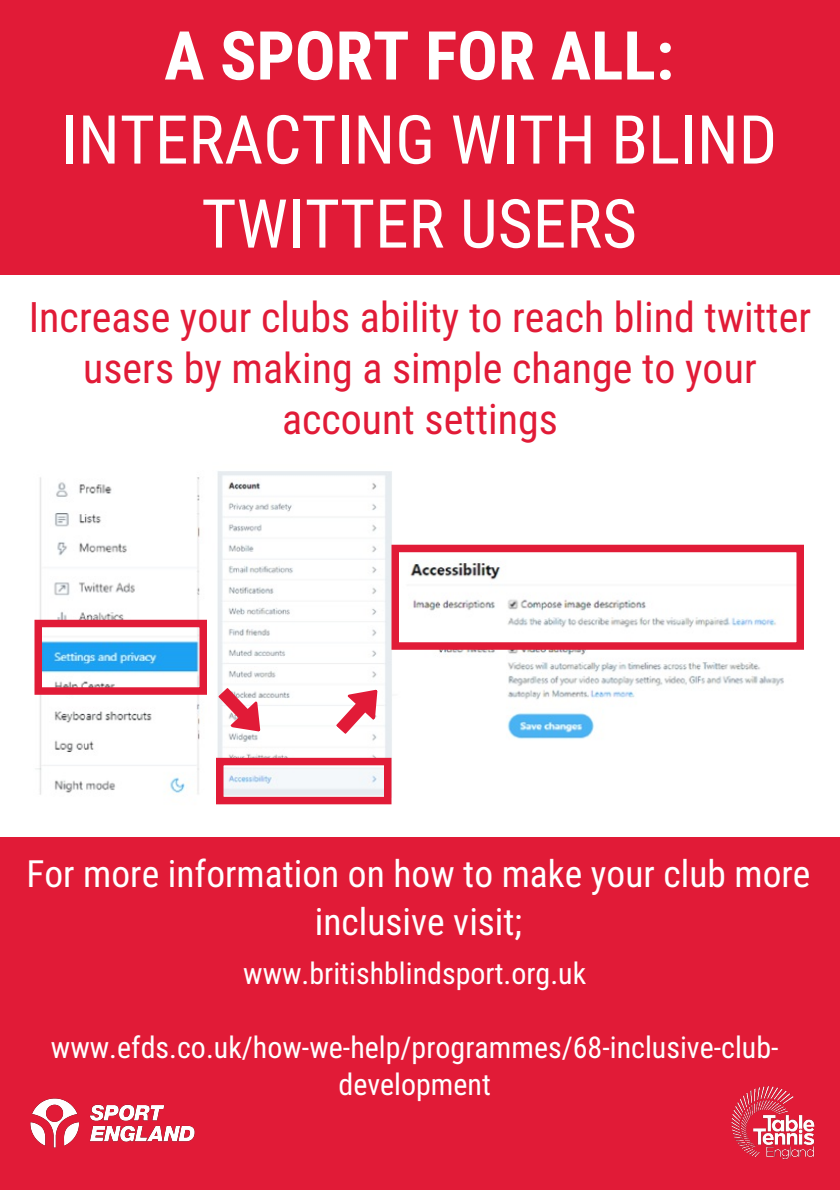
<style>
.page{position:relative;width:840px;height:1190px;background:#fff}
.page>*{position:absolute;margin:0;border:0;box-sizing:border-box;transform-origin:0 0}
.t1{font:67.5px/84px "Roboto Condensed";letter-spacing:.005em;color:#fff;text-align:center}
.t2{font:700 67.5px "Roboto Condensed";letter-spacing:.005em;color:#fff}
.t3{font:42px/51px "Roboto Condensed";letter-spacing:.005em;color:#e11b37;text-align:center}
.t4{font:37.5px/48px "Roboto Condensed";letter-spacing:.005em;color:#fff;text-align:center}
.t5{font:30px/37.5px "Roboto Condensed";letter-spacing:.005em;color:#fff;text-align:center}
</style>
<div class="page">
<img style="left:34px;top:471px;width:750px;height:334px">
<div style="left:34px;top:620px;width:173px;height:74px;border:8px solid #e11b37"></div>
<div style="left:216px;top:758px;width:176px;height:46px;border:8px solid #e11b37"></div>
<div style="left:392px;top:544px;width:412px;height:106px;border:8px solid #e11b37"></div>
<svg style="left:218px;top:688px;width:42px;height:43px"></svg>
<svg style="left:336px;top:689px;width:41px;height:45px"></svg>
<div style="left:0;top:837px;width:840px;height:353px;background:#e11b37"></div>
<div style="left:0;top:0;width:840px;height:274px;background:#e11b37"></div>
<img style="left:30px;top:1098px;width:165px;height:50px">
<img style="left:731px;top:1086px;width:84px;height:74px">
<h1 class="t2" style="left:164px;top:17px;width:511px">A SPORT FOR ALL:</h1>
<h1 class="t1" style="left:61px;top:98px;width:717px">INTERACTING WITH BLIND<br>TWITTER USERS</h1>
<h2 class="t3" style="left:29px;top:292px;width:784px">Increase your clubs ability to reach blind twitter users by making a simple change to your account settings</h2>
<p class="t4" style="left:26px;top:850px;width:785px">For more information on how to make your club more inclusive visit;</p>
<p class="t5" style="left:243px;top:955px;width:344px">www.britishblindsport.org.uk</p>
<p class="t5" style="left:51px;top:1029px;width:729px">www.efds.co.uk/how-we-help/programmes/68-inclusive-club&shy;development</p>
</div>
